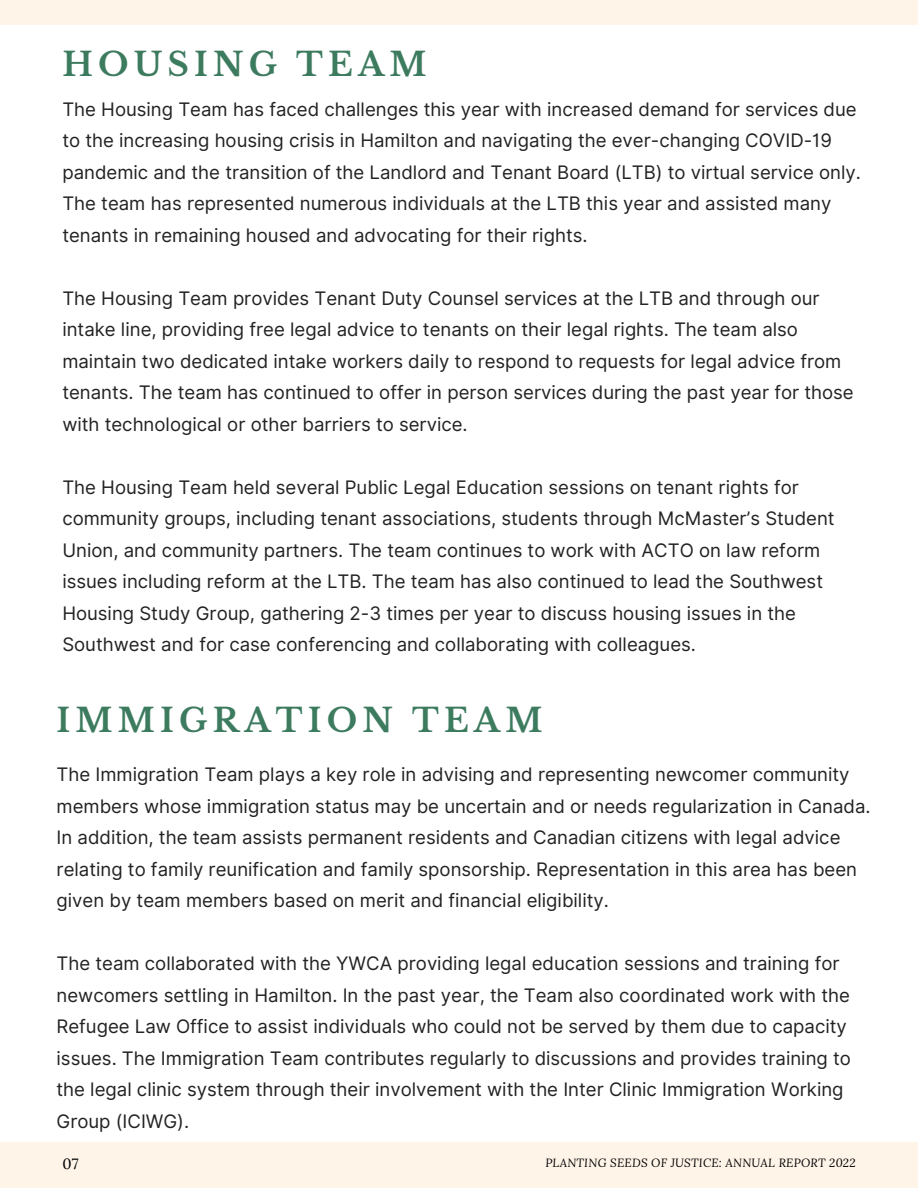
<style>
.page{position:relative;width:918px;height:1188px;background:#fef4e8}
.page>*{position:absolute;margin:0;border:0;box-sizing:border-box;transform-origin:0 0}
.t1{font:700 32.4px "Libre Baskerville";letter-spacing:.16em;color:#3d7b5f}
.t2{font:18.6px/31.5px "Inter";color:#222}
.t3{font:14.85px "Lora";color:#000}
.t4{font:italic 11.85px "Lora";letter-spacing:.02em;color:#000}
</style>
<div class="page">
<div style="left:0;top:25px;width:918px;height:287px;background:#fff"></div>
<div style="left:0;top:855px;width:918px;height:287px;background:#fff"></div>
<div style="left:0;top:591px;width:918px;height:287px;background:#fff"></div>
<div style="left:0;top:308px;width:918px;height:286px;background:#fff"></div>
<h1 class="t1" style="left:62px;top:45px;width:366px">HOUSING TEAM</h1>
<p class="t2" style="left:62px;top:93px;width:800px">The Housing Team has faced challenges this year with increased demand for services due to the increasing housing crisis in Hamilton and navigating the ever-changing COVID-19 pandemic and the transition of the Landlord and Tenant Board (LTB) to virtual service only.<br>The team has represented numerous individuals at the LTB this year and assisted many tenants in remaining housed and advocating for their rights.</p>
<p class="t2" style="left:62px;top:282px;width:793px">The Housing Team provides Tenant Duty Counsel services at the LTB and through our intake line, providing free legal advice to tenants on their legal rights. The team also maintain two dedicated intake workers daily to respond to requests for legal advice from tenants. The team has continued to offer in person services during the past year for those with technological or other barriers to service.</p>
<p class="t2" style="left:62px;top:471px;width:774px">The Housing Team held several Public Legal Education sessions on tenant rights for community groups, including tenant associations, students through McMaster’s Student Union, and community partners. The team continues to work with ACTO on law reform issues including reform at the LTB. The team has also continued to lead the Southwest Housing Study Group, gathering 2-3 times per year to discuss housing issues in the Southwest and for case conferencing and collaborating with colleagues.</p>
<h1 class="t1" style="left:57px;top:701px;width:487px">IMMIGRATION TEAM</h1>
<p class="t2" style="left:57px;top:759px;width:816px">The Immigration Team plays a key role in advising and representing newcomer community members whose immigration status may be uncertain and or needs regularization in Canada.<br>In addition, the team assists permanent residents and Canadian citizens with legal advice relating to family reunification and family sponsorship. Representation in this area has been given by team members based on merit and financial eligibility.</p>
<p class="t2" style="left:57px;top:948px;width:796px">The team collaborated with the YWCA providing legal education sessions and training for newcomers settling in Hamilton. In the past year, the Team also coordinated work with the Refugee Law Office to assist individuals who could not be served by them due to capacity issues. The Immigration Team contributes regularly to discussions and provides training to the legal clinic system through their involvement with the Inter Clinic Immigration Working Group (ICIWG).</p>
<p class="t3" style="left:62px;top:1154px;width:18px">07</p>
<p class="t4" style="left:545px;top:1154px;width:312px">PLANTING SEEDS OF JUSTICE: ANNUAL REPORT 2022</p>
</div>
